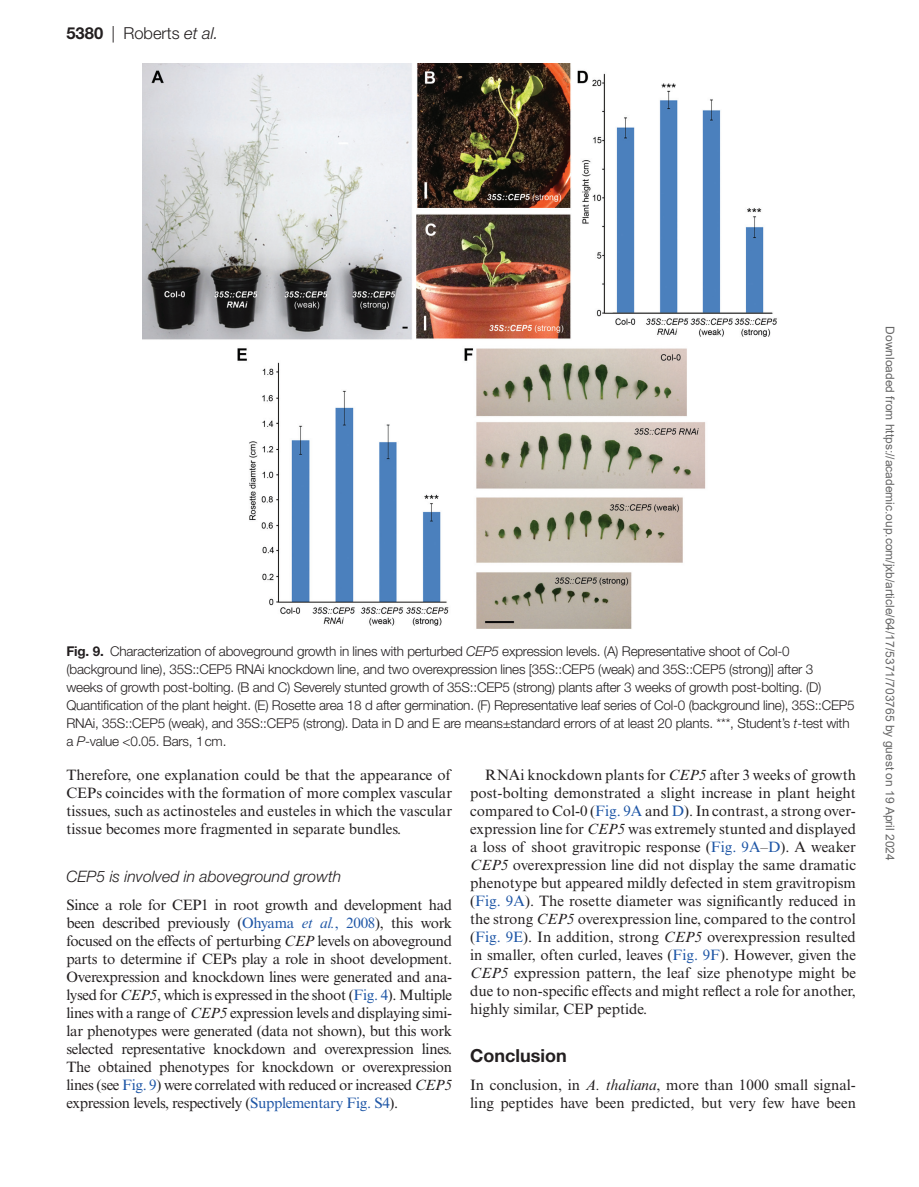
<style>
.page{position:relative;width:919px;height:1187px;background:#fff}
.page>*{position:absolute;margin:0;border:0;box-sizing:border-box;transform-origin:0 0}
.t1{font:700 18px "Helvetica Neue LT Std";color:#231f20}
.t2{font:300 16.5px "Helvetica Neue LT Std";color:#231f20}
.t3{font:italic 300 15.75px "Helvetica Neue LT Std";color:#231f20}
.t4{font:15px/18px "Times New Roman MT Std";color:#231f20;text-align:justify}
.t5{font:300 13.5px/18px "Helvetica Neue LT Std";letter-spacing:-.015em;color:#231f20}
.t6{font:12px "Arial";color:#666}
.s1{font-weight:700}
.s2{font-style:italic}
.s3{color:#1e56a6}
.s4{font-style:italic;color:#1e56a6}
</style>
<div class="page">
<img style="left:142px;top:63px;width:635px;height:566px">
<p class="t2" style="left:66px;top:23px;width:153px"><span class="s1">5380</span> | Roberts <span class="s2">et al.</span></p>
<p class="t5" style="left:66px;top:642px;width:789px"><span class="s1">Fig. 9.</span> Characterization of aboveground growth in lines with perturbed <span class="s2">CEP5</span> expression levels. (A) Representative shoot of Col-0 (background line), 35S::CEP5 RNAi knockdown line, and two overexpression lines [35S::CEP5 (weak) and 35S::CEP5 (strong)] after 3<br>weeks of growth post-bolting. (B and C) Severely stunted growth of 35S::CEP5 (strong) plants after 3 weeks of growth post-bolting. (D)<br>Quantification of the plant height. (E) Rosette area 18 d after germination. (F) Representative leaf series of Col-0 (background line), 35S::CEP5<br>RNAi, 35S::CEP5 (weak), and 35S::CEP5 (strong). Data in D and E are means±standard errors of at least 20 plants. ***, Student’s <span class="s2">t</span>-test with a <span class="s2">P</span>-value &lt;0.05. Bars, 1cm.</p>
<p class="t4" style="left:66px;top:765px;width:387px">Therefore, one explanation could be that the appearance of CEPs coincides with the formation of more complex vascular tissues, such as actinosteles and eusteles in which the vascular tissue becomes more fragmented in separate bundles.</p>
<p class="t3" style="left:66px;top:866px;width:276px">CEP5 is involved in aboveground growth</p>
<p class="t4" style="left:66px;top:896px;width:387px">Since a role for CEP1 in root growth and development had been described previously (<span class="s3">Ohyama</span> <span class="s4">et al.</span><span class="s3">, 2008</span>), this work focused on the effects of perturbing <span class="s2">CEP</span> levels on aboveground parts to determine if CEPs play a role in shoot development.<br>Overexpression and knockdown lines were generated and ana&shy;lysed for <span class="s2">CEP5</span>, which is expressed in the shoot (<span class="s3">Fig. 4</span>). Multiple lines with a range of <span class="s2">CEP5</span> expression levels and displaying simi&shy;lar phenotypes were generated (data not shown), but this work selected representative knockdown and overexpression lines.<br>The obtained phenotypes for knockdown or overexpression lines (see <span class="s3">Fig. 9</span>) were correlated with reduced or increased <span class="s2">CEP5 </span>expression levels, respectively (<span class="s3">Supplementary Fig. S4</span>).</p>
<p class="t4" style="left:470px;top:765px;width:387px;text-indent:15px">RNAi knockdown plants for <span class="s2">CEP5</span> after 3 weeks of growth post-bolting demonstrated a slight increase in plant height compared to Col-0 (<span class="s3">Fig. 9A</span> and <span class="s3">D</span>). In contrast, a strong over&shy;expression line for <span class="s2">CEP5</span> was extremely stunted and displayed a loss of shoot gravitropic response (<span class="s3">Fig. 9A</span>–<span class="s3">D</span>). A weaker <span class="s2">CEP5</span> overexpression line did not display the same dramatic phenotype but appeared mildly defected in stem gravitropism (<span class="s3">Fig. 9A</span>). The rosette diameter was significantly reduced in the strong <span class="s2">CEP5</span> overexpression line, compared to the control (<span class="s3">Fig. 9E</span>). In addition, strong <span class="s2">CEP5</span> overexpression resulted in smaller, often curled, leaves (<span class="s3">Fig. 9F</span>). However, given the <span class="s2">CEP5</span> expression pattern, the leaf size phenotype might be due to non-specific effects and might reflect a role for another, highly similar, CEP peptide.</p>
<p class="t1" style="left:470px;top:1044px;width:98px">Conclusion</p>
<p class="t4" style="left:470px;top:1075px;width:387px">In conclusion, in <span class="s2">A. thaliana</span>, more than 1000 small signal&shy;ling peptides have been predicted, but very few have been</p>
<p class="t6" style="left:894px;top:326px;width:535px;rotate:90deg">Downloaded from https://academic.oup.com/jxb/article/64/17/5371/703765 by guest on 19 April 2024</p>
</div>
